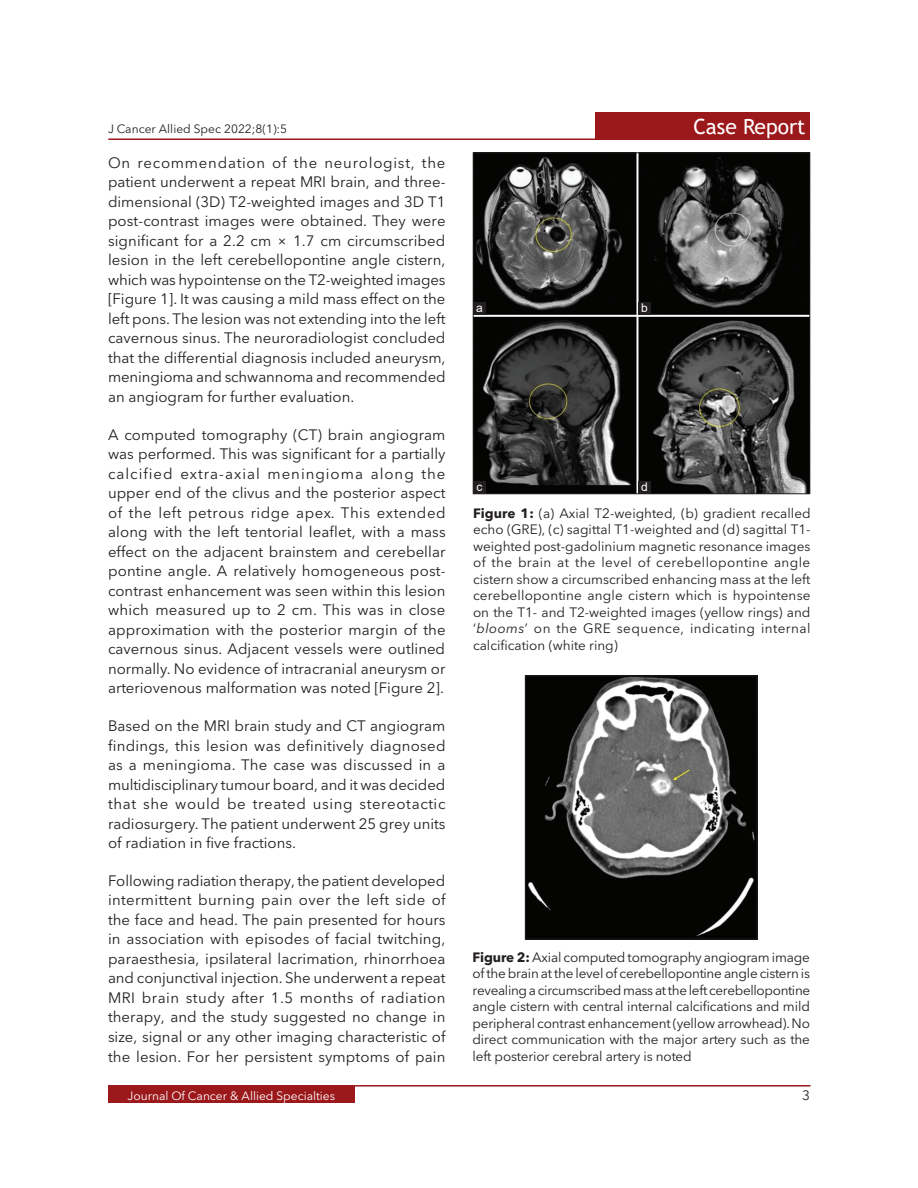
<style>
.page{position:relative;width:918px;height:1188px;background:#fff}
.page>*{position:absolute;margin:0;border:0;box-sizing:border-box;transform-origin:0 0}
.t1{font:21px "Trebuchet MS";color:#fff}
.TX{font:15px/19.5px "Avenir Next LT Pro";color:#231f20;text-align:justify}
.FGC{font:13.5px/16.5px "Avenir Next LT Pro";letter-spacing:-.01em;color:#231f20;text-align:justify}
.t2{font:12px "Avenir Next LT Pro";color:#fff}
.t3{font:12px "Avenir Next LT Pro";color:#231f20}
.LABEL{font:12px "Arial";color:#fff}
.s1{font-weight:700}
.s2{font-style:italic}
</style>
<div class="page">
<div style="left:596px;top:112px;width:214px;height:28px;background:#9b181b"></div>
<hr style="left:108px;top:138px;width:687px;height:2px;background:#9b181b">
<div style="left:108px;top:1085px;width:247px;height:18px;background:#9b181b"></div>
<hr style="left:108px;top:1085px;width:703px;height:2px;background:#9b181b">
<img style="left:527px;top:678px;width:228px;height:259px">
<div style="left:525px;top:676px;width:232px;height:263px;border:1px solid #231f20"></div>
<img style="left:475px;top:155px;width:333px;height:337px">
<div style="left:473px;top:153px;width:337px;height:341px;border:1px solid #231f20"></div>
<div style="left:473px;top:302px;width:13px;height:13px;background:#231f20"></div>
<div style="left:638px;top:302px;width:13px;height:13px;background:#231f20"></div>
<div style="left:638px;top:481px;width:13px;height:13px;background:#231f20"></div>
<div style="left:473px;top:481px;width:13px;height:13px;background:#231f20"></div>
<p class="t3" style="left:108px;top:119px;width:181px">J Cancer Allied Spec 2022;8(1):5</p>
<h1 class="t1" style="left:693px;top:113px;width:114px">Case Report</h1>
<p class="TX" style="left:108px;top:152px;width:339px">On recommendation of the neurologist, the patient underwent a repeat MRI brain, and three&shy;dimensional (3D) T2-weighted images and 3D T1 post-contrast images were obtained. They were significant for a 2.2 cm × 1.7 cm circumscribed lesion in the left cerebellopontine angle cistern, which was hypointense on the T2-weighted images [Figure 1]. It was causing a mild mass effect on the left pons. The lesion was not extending into the left cavernous sinus. The neuroradiologist concluded that the differential diagnosis included aneurysm, meningioma and schwannoma and recommended an angiogram for further evaluation.</p>
<p class="TX" style="left:108px;top:424px;width:339px">A computed tomography (CT) brain angiogram was performed. This was significant for a partially calcified extra-axial meningioma along the upper end of the clivus and the posterior aspect of the left petrous ridge apex. This extended along with the left tentorial leaflet, with a mass effect on the adjacent brainstem and cerebellar pontine angle. A relatively homogeneous post&shy;contrast enhancement was seen within this lesion which measured up to 2 cm. This was in close approximation with the posterior margin of the cavernous sinus. Adjacent vessels were outlined normally. No evidence of intracranial aneurysm or arteriovenous malformation was noted [Figure 2].</p>
<p class="TX" style="left:108px;top:715px;width:339px">Based on the MRI brain study and CT angiogram findings, this lesion was definitively diagnosed as a meningioma. The case was discussed in a multidisciplinary tumour board, and it was decided that she would be treated using stereotactic radiosurgery. The patient underwent 25 grey units of radiation in five fractions.</p>
<p class="TX" style="left:108px;top:870px;width:339px">Following radiation therapy, the patient developed intermittent burning pain over the left side of the face and head. The pain presented for hours in association with episodes of facial twitching, paraesthesia, ipsilateral lacrimation, rhinorrhoea and conjunctival injection. She underwent a repeat MRI brain study after 1.5 months of radiation therapy, and the study suggested no change in size, signal or any other imaging characteristic of the lesion. For her persistent symptoms of pain</p>
<p class="LABEL" style="left:476px;top:299px;width:8px">a</p>
<p class="LABEL" style="left:641px;top:299px;width:8px">b</p>
<p class="LABEL" style="left:476px;top:478px;width:7px">c</p>
<p class="LABEL" style="left:641px;top:478px;width:8px">d</p>
<p class="FGC" style="left:473px;top:504px;width:339px"><span class="s1">Figure 1:</span> (a) Axial T2-weighted, (b) gradient recalled echo (GRE), (c) sagittal T1-weighted and (d) sagittal T1- weighted post-gadolinium magnetic resonance images of the brain at the level of cerebellopontine angle cistern show a circumscribed enhancing mass at the left cerebellopontine angle cistern which is hypointense on the T1- and T2-weighted images (yellow rings) and ‘<span class="s2">blooms</span>’ on the GRE sequence, indicating internal calcification (white ring)</p>
<p class="FGC" style="left:472px;top:948px;width:339px"><span class="s1">Figure 2:</span> Axial computed tomography angiogram image of the brain at the level of cerebellopontine angle cistern is revealing a circumscribed mass at the left cerebellopontine angle cistern with central internal calcifications and mild peripheral contrast enhancement (yellow arrowhead). No direct communication with the major artery such as the left posterior cerebral artery is noted</p>
<p class="t2" style="left:128px;top:1086px;width:209px">Journal Of Cancer &amp; Allied Specialties</p>
<p class="FGC" style="left:802px;top:1086px;width:9px">3</p>
</div>
